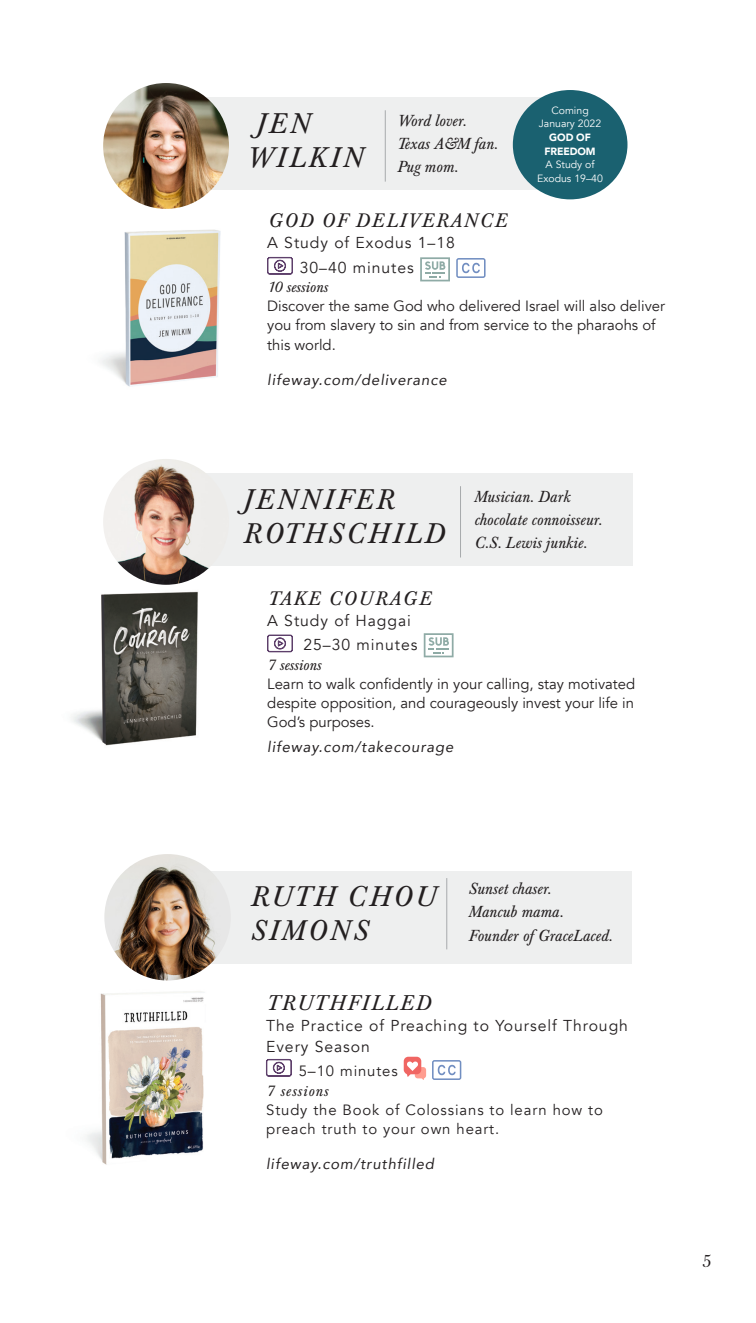
<style>
.page{position:relative;width:756px;height:1323px;background:#fff}
.page>*{position:absolute;margin:0;border:0;box-sizing:border-box;transform-origin:0 0}
.t1{font:italic 28px/33.6px "Baskerville BE";letter-spacing:.125em;color:#231f20}
.t2{font:italic 28px/33.6px "Baskerville BE";letter-spacing:.105em;color:#231f20}
.t3{font:italic 21px "Baskerville BE";letter-spacing:.105em;color:#231f20}
.t4{font:italic 19.25px "Baskerville BE";letter-spacing:.105em;color:#231f20}
.t5{font:17.5px "Baskerville BE";color:#231f20}
.t6{font:italic 15.75px "Baskerville BE";color:#231f20}
.t7{font:15.75px/21px "Avenir";letter-spacing:.06em;color:#231f20}
.t8{font:14.88px/19.2px "Avenir";color:#231f20}
.t9{font:14.88px/19.2px "Avenir";letter-spacing:.06em;color:#231f20}
.t10{font:italic 14.88px "Avenir";letter-spacing:.06em;color:#231f20}
.t11{font:italic 14.88px "Baskerville BE";color:#231f20}
.t12{font:italic 14.88px "Baskerville BE";letter-spacing:.06em;color:#231f20}
.t13{font:10.5px "Avenir";color:#fff}
.t14{font:900 10.5px "Avenir";letter-spacing:-.01em;color:#fff}
.s1{font-size:15.75px}
</style>
<div class="page">
<div style="left:171px;top:97px;width:381px;height:93px;background:#eeefef"></div>
<div style="left:171px;top:473px;width:462px;height:93px;background:#eeefef"></div>
<svg style="left:267px;top:257px;width:26px;height:18px"></svg>
<svg style="left:420px;top:257px;width:30px;height:24px"></svg>
<svg style="left:456px;top:258px;width:30px;height:20px"></svg>
<svg style="left:267px;top:635px;width:26px;height:17px"></svg>
<svg style="left:424px;top:633px;width:30px;height:24px"></svg>
<img style="left:72px;top:591px;width:126px;height:155px">
<hr style="left:385px;top:110px;width:1px;height:72px;background:#a7aaac">
<hr style="left:460px;top:486px;width:1px;height:72px;background:#a7aaac">
<img style="left:103px;top:83px;width:126px;height:126px;border-radius:63px">
<img style="left:103px;top:459px;width:126px;height:126px;border-radius:63px">
<img style="left:86px;top:991px;width:118px;height:174px">
<div style="left:168px;top:871px;width:464px;height:93px;background:#eeefef"></div>
<svg style="left:266px;top:1059px;width:26px;height:18px"></svg>
<svg style="left:404px;top:1057px;width:22px;height:23px"></svg>
<svg style="left:432px;top:1060px;width:29px;height:20px"></svg>
<hr style="left:446px;top:878px;width:1px;height:71px;background:#a7aaac">
<img style="left:104px;top:854px;width:127px;height:127px;border-radius:63px">
<div style="left:513px;top:90px;width:114px;height:109px;background:#1a6170;border-radius:50%"></div>
<img style="left:101px;top:208px;width:120px;height:179px">
<p class="t1" style="left:256px;top:108px;width:55px">JEN</p>
<p class="t1" style="left:246px;top:142px;width:117px">WILKIN</p>
<p class="t6" style="left:397px;top:112px;width:71px">Word lover.</p>
<p class="t6" style="left:397px;top:135px;width:102px">Texas A&amp;M fan.</p>
<p class="t6" style="left:397px;top:158px;width:63px">Pug mom.</p>
<p class="t13" style="left:551px;top:104px;width:39px">Coming</p>
<p class="t13" style="left:539px;top:117px;width:64px">January 2022</p>
<p class="t14" style="left:549px;top:128px;width:43px">GOD OF</p>
<p class="t14" style="left:544px;top:142px;width:53px">FREEDOM</p>
<p class="t13" style="left:546px;top:158px;width:51px">A Study of</p>
<p class="t13" style="left:537px;top:172px;width:67px">Exodus 19–40</p>
<p class="t4" style="left:267px;top:210px;width:240px">GOD OF DELIVERANCE</p>
<p class="t7" style="left:267px;top:233px;width:189px">A Study of Exodus 1–18</p>
<p class="t7" style="left:300px;top:257px;width:116px">30–40 minutes</p>
<p class="t11" style="left:267px;top:278px;width:62px">10 sessions</p>
<p class="t8" style="left:267px;top:297px;width:399px">Discover the same God who delivered Israel will also deliver you from slavery to sin and from service to the pharaohs of this world.</p>
<p class="t10" style="left:267px;top:370px;width:181px">lifeway.com/deliverance</p>
<p class="t1" style="left:242px;top:484px;width:203px">JENNIFER<br>ROTHSCHILD</p>
<p class="t6" style="left:474px;top:488px;width:97px">Musician. Dark</p>
<p class="t6" style="left:474px;top:511px;width:130px">chocolate connoisseur.</p>
<p class="t6" style="left:474px;top:534px;width:114px">C.S. Lewis junkie.</p>
<p class="t4" style="left:267px;top:587px;width:165px">TAKE COURAGE</p>
<p class="t7" style="left:267px;top:610px;width:145px">A Study of Haggai</p>
<p class="t7" style="left:303px;top:635px;width:116px">25–30 minutes</p>
<p class="t11" style="left:267px;top:656px;width:55px">7 sessions</p>
<p class="t8" style="left:267px;top:674px;width:369px;text-align:justify">Learn to walk confidently in your calling, stay motivated despite opposition, and courageously invest your life in God’s purposes.</p>
<p class="t10" style="left:267px;top:738px;width:188px">lifeway.com/takecourage</p>
<p class="t2" style="left:250px;top:881px;width:186px">RUTH CHOU<br>SIMONS</p>
<p class="t6" style="left:468px;top:880px;width:84px">Sunset chaser.</p>
<p class="t6" style="left:468px;top:903px;width:96px">Mancub mama.</p>
<p class="t6" style="left:468px;top:926px;width:146px">Founder of GraceLaced.</p>
<p class="t3" style="left:266px;top:991px;width:166px">TRUTHFILLED</p>
<p class="t7" style="left:266px;top:1015px;width:363px">The Practice of Preaching to Yourself Through<br>Every Season</p>
<p class="t9" style="left:299px;top:1062px;width:101px">5<span class="s1">–</span>10 minutes</p>
<p class="t12" style="left:266px;top:1082px;width:63px">7 sessions</p>
<p class="t9" style="left:266px;top:1101px;width:338px">Study the Book of Colossians to learn how to preach truth to your own heart.</p>
<p class="t10" style="left:266px;top:1155px;width:169px">lifeway.com/truthfilled</p>
<p class="t5" style="left:703px;top:1251px;width:11px">5</p>
</div>
